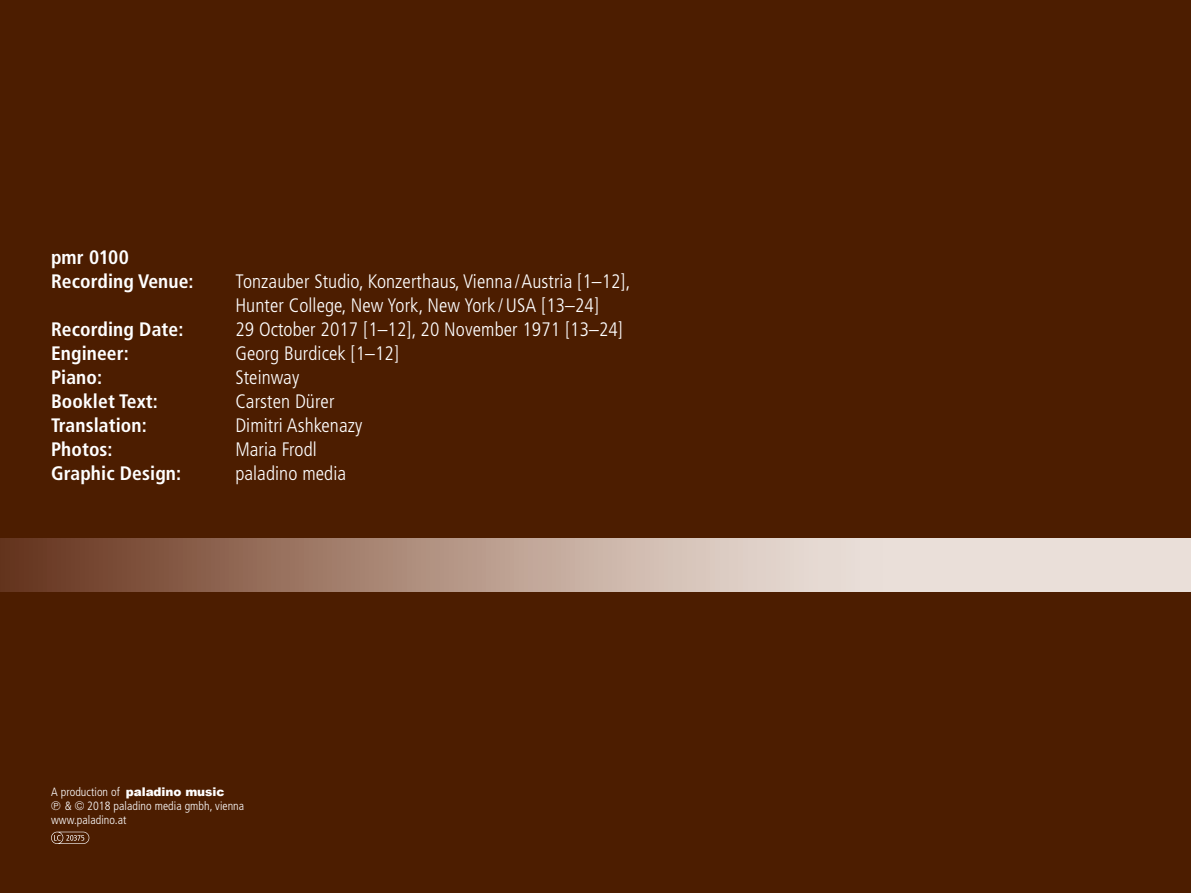
<style>
.page{position:relative;width:1191px;height:893px;background:#4c1d00}
.page>*{position:absolute;margin:0;border:0;box-sizing:border-box;transform-origin:0 0}
.t1{font:300 condensed 19.5px/24px "Frutiger";letter-spacing:.005em;color:#fff}
.t2{font:700 condensed 19.5px/24px "Frutiger";letter-spacing:.005em;color:#fff}
.t3{font:300 condensed 12px/14.4px "Frutiger";letter-spacing:.005em;color:#fff}
.s1{font-family:"Arial";font-weight:900;font-stretch:normal}
.s2{font-family:"Ping Fang HK";font-stretch:normal}
</style>
<div class="page">
<svg style="left:0;top:539px;width:1191px;height:53px"></svg>
<svg style="left:51px;top:832px;width:38px;height:12px"></svg>
<p class="t2" style="left:51px;top:245px;width:144px">pmr 0100<br>Recording Venue:</p>
<p class="t2" style="left:51px;top:317px;width:134px">Recording Date:<br>Engineer:<br>Piano:<br>Booklet Text:<br>Translation:<br>Photos:<br>Graphic Design:</p>
<p class="t1" style="left:235px;top:270px;width:396px">Tonzauber Studio, Konzerthaus, Vienna / Austria [1–12],<br>Hunter College, New York, New York / USA [13–24]<br>29 October 2017 [1–12], 20 November 1971 [13–24]<br>Georg Burdicek [1–12]<br>Steinway<br>Carsten Dürer<br>Dimitri Ashkenazy<br>Maria Frodl<br>paladino media</p>
<p class="t3" style="left:51px;top:784px;width:195px">A production of <span class="s1">paladino music<br></span><span class="s2">℗</span> &amp; <span class="s2">©</span> 2018 paladino media gmbh, vienna www.paladino.at</p>
</div>
